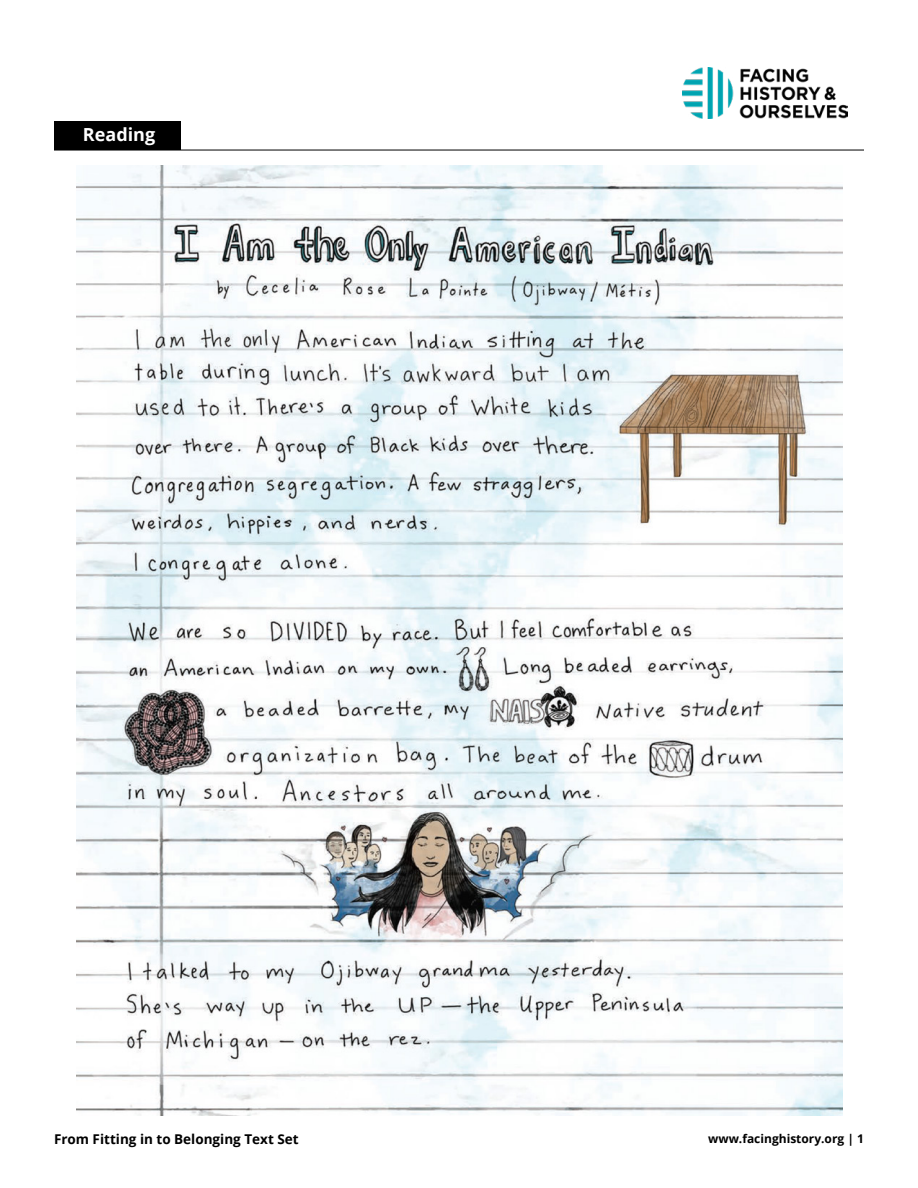
<style>
.page{position:relative;width:918px;height:1188px;background:#fff}
.page>*{position:absolute;margin:0;border:0;box-sizing:border-box;transform-origin:0 0}
.t1{font:700 18px "Open Sans";color:#fff}
.t2{font:700 13.5px "Open Sans";color:#000}
.t3{font:700 12px "Open Sans";color:#000}
</style>
<div class="page">
<hr style="left:54px;top:150px;width:810px;height:1px;background:#000">
<div style="left:54px;top:121px;width:127px;height:28px;background:#000"></div>
<img style="left:682px;top:68px;width:166px;height:50px">
<img style="left:77px;top:166px;width:765px;height:950px">
<h1 class="t1" style="left:83px;top:122px;width:74px">Reading</h1>
<p class="t2" style="left:54px;top:1130px;width:246px">From Fitting in to Belonging Text Set</p>
<p class="t3" style="left:708px;top:1130px;width:157px">www.facinghistory.org | 1</p>
</div>
